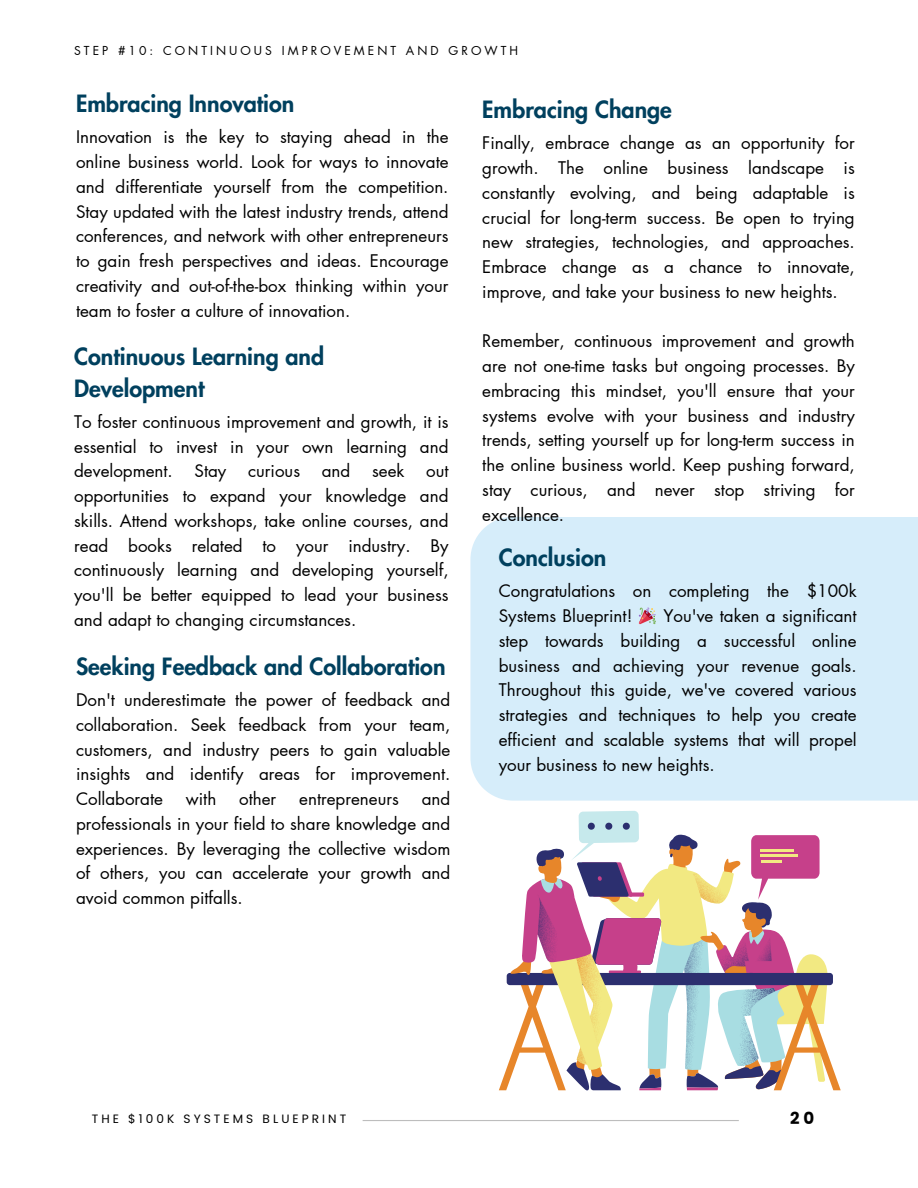
<style>
.page{position:relative;width:918px;height:1188px;background:#fff}
.page>*{position:absolute;margin:0;border:0;box-sizing:border-box;transform-origin:0 0}
.t1{font:800 23.25px/31.5px "Futura LT Pro";color:#00405e}
.t2{font:16.95px/24.8px "Futura LT Pro";color:#000;text-align:justify}
.t3{font:700 16.65px "Poppins";color:#000}
.t4{font:12.15px "Futura LT Pro";letter-spacing:.25em;color:#000}
.t5{font:12.15px "Poppins";letter-spacing:.25em;color:#000}
</style>
<div class="page">
<hr style="left:363px;top:1120px;width:376px;height:1px;background:#bdbdbd">
<div style="left:470px;top:517px;width:448px;height:284px;background:#d6edfa"></div>
<svg style="left:499px;top:811px;width:342px;height:280px"></svg>
<svg style="left:639px;top:607px;width:17px;height:17px"></svg>
<p class="t4" style="left:74px;top:45px;width:446px">STEP #10: CONTINUOUS IMPROVEMENT AND GROWTH</p>
<p class="t1" style="left:76px;top:89px;width:220px">Embracing Innovation</p>
<p class="t2" style="left:76px;top:125px;width:374px">Innovation is the key to staying ahead in the online business world. Look for ways to innovate and differentiate yourself from the competition.<br>Stay updated with the latest industry trends, attend conferences, and network with other entrepreneurs to gain fresh perspectives and ideas. Encourage creativity and out-of-the-box thinking within your team to foster a culture of innovation.</p>
<p class="t1" style="left:74px;top:342px;width:252px">Continuous Learning and<br>Development</p>
<p class="t2" style="left:74px;top:410px;width:376px">To foster continuous improvement and growth, it is essential to invest in your own learning and development.</p>
<p class="t1" style="left:482px;top:95px;width:191px">Embracing Change</p>
<p class="t2" style="left:482px;top:132px;width:374px">Finally, embrace change as an opportunity for growth. The online business landscape is constantly evolving, and being adaptable is crucial for long-term success. Be open to trying new strategies, technologies, and approaches.<br>Embrace change as a chance to innovate, improve, and take your business to new heights.</p>
<p class="t2" style="left:482px;top:330px;width:374px">Remember, continuous improvement and growth are not one-time tasks but ongoing processes. By embracing this mindset, you'll ensure that your systems evolve with your business and industry trends, setting yourself up for long-term success in the online business world. Keep pushing forward, stay curious, and never stop striving for excellence.</p>
<p class="t1" style="left:499px;top:543px;width:109px">Conclusion</p>
<p class="t2" style="left:499px;top:579px;width:359px">Congratulations on completing the $100k<br>Systems Blueprint!</p>
<p class="t2" style="left:195px;top:459px;width:33px">Stay</p>
<p class="t2" style="left:248px;top:459px;width:53px">curious</p>
<p class="t2" style="left:322px;top:459px;width:30px">and</p>
<p class="t2" style="left:372px;top:459px;width:34px">seek</p>
<p class="t2" style="left:74px;top:459px;width:376px;text-indent:352px">out opportunities to expand your knowledge and skills. Attend workshops, take online courses, and read books related to your industry. By continuously learning and developing yourself, you'll be better equipped to lead your business and adapt to changing circumstances.</p>
<p class="t1" style="left:76px;top:652px;width:371px">Seeking Feedback and Collaboration</p>
<p class="t2" style="left:76px;top:688px;width:376px">Don't underestimate the power of feedback and collaboration. Seek feedback from your team, customers, and industry peers to gain valuable insights and identify areas for improvement.<br>Collaborate</p>
<p class="t2" style="left:499px;top:604px;width:359px;text-indent:165px">You've taken a significant step towards building a successful online business and achieving your revenue goals.<br>Throughout this guide, we've covered various strategies and techniques to help you create efficient and scalable systems that will propel your business to new heights.</p>
<p class="t2" style="left:76px;top:787px;width:376px;text-indent:346px">and professionals in your field to share knowledge and experiences. By leveraging the collective wisdom of others, you can accelerate your growth and avoid common pitfalls.</p>
<p class="t2" style="left:186px;top:787px;width:32px">with</p>
<p class="t2" style="left:239px;top:787px;width:39px">other</p>
<p class="t2" style="left:299px;top:787px;width:101px">entrepreneurs</p>
<p class="t5" style="left:92px;top:1110px;width:256px">THE $100K SYSTEMS BLUEPRINT</p>
<p class="t3" style="left:790px;top:1107px;width:26px">2 0</p>
</div>
